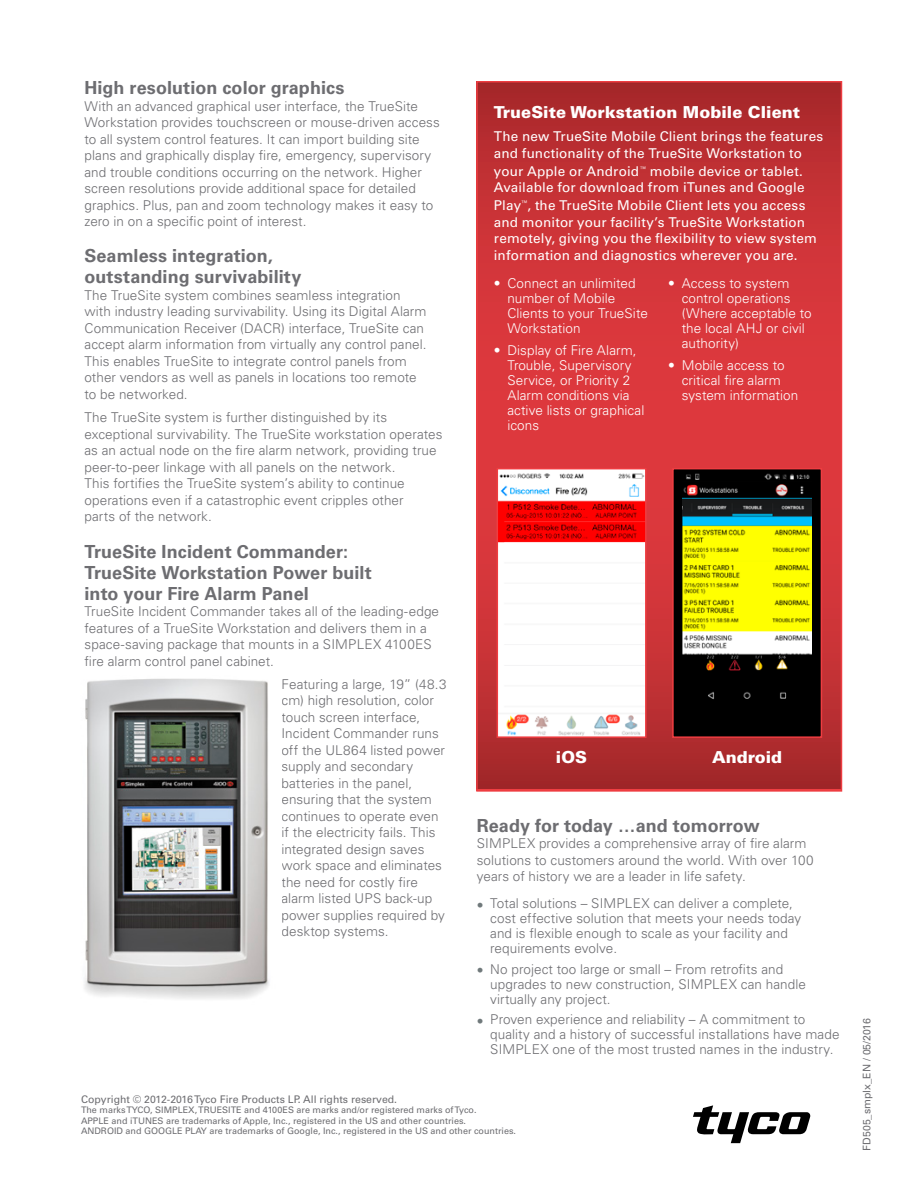
<style>
.page{position:relative;width:918px;height:1188px;background:#fff}
.page>*{position:absolute;margin:0;border:0;box-sizing:border-box;transform-origin:0 0}
.Subhead2nd_Bold{font:700 18px/21px "Univers LT Std";letter-spacing:.005em;color:#6d6d71}
.RedFeatureHead{font:900 16.5px "Univers LT Std";color:#fff}
.Body_Copy{font:300 13.5px/16.5px "Univers LT Std";letter-spacing:.005em;color:#6d6d71}
.RedFeature_copy_2{font:13.5px/16.5px "Univers LT Std";letter-spacing:.01em;color:#fff}
.t1{font:300 13.5px/15px "Univers LT Std";letter-spacing:.005em;color:#fff}
.Footnote{font:10.5px "Univers LT Std";color:#6d6d71}
.Footnote-2{font:9px/10.5px "Univers LT Std";color:#6d6d71}
.s1{color:#70797b}
</style>
<div class="page">
<img style="left:84px;top:678px;width:185px;height:321px">
<svg style="left:479px;top:84px;width:360px;height:705px;background:#c93236"></svg>
<div style="left:476px;top:81px;width:366px;height:711px;border:2px solid #ee3d41"></div>
<div style="left:673px;top:469px;width:148px;height:268px;background:#000"></div>
<img style="left:682px;top:473px;width:130px;height:227px">
<div style="left:672px;top:468px;width:150px;height:270px;border:2px solid #ee3d41"></div>
<img style="left:500px;top:472px;width:144px;height:263px">
<div style="left:497px;top:468px;width:150px;height:270px;border:2px solid #ee3d41"></div>
<svg style="left:693px;top:1105px;width:118px;height:38px"></svg>
<p class="Subhead2nd_Bold" style="left:85px;top:77px;width:262px">High resolution color graphics</p>
<p class="Body_Copy" style="left:85px;top:98px;width:357px">With an advanced graphical user interface, the TrueSite Workstation provides touchscreen or mouse-driven access to all system control features. It can import building site plans and graphically display fire, emergency, supervisory and trouble conditions occurring on the network. Higher screen resolutions provide additional space for detailed graphics. Plus, pan and zoom technology makes it easy to zero in on a specific point of interest.</p>
<p class="Subhead2nd_Bold" style="left:85px;top:246px;width:218px">Seamless integration, outstanding survivability</p>
<p class="Body_Copy" style="left:85px;top:287px;width:344px">The TrueSite system combines seamless integration with industry leading survivability. Using its Digital Alarm Communication Receiver (DACR) interface, TrueSite can accept alarm information from virtually any control panel.<br>This enables TrueSite to integrate control panels from other vendors as well as panels in locations too remote to be networked.</p>
<p class="Body_Copy" style="left:85px;top:409px;width:359px">The TrueSite system is further distinguished by its exceptional survivability. The TrueSite workstation operates as an actual node on the fire alarm network, providing true peer-to-peer linkage with all panels on the network.<br>This fortifies the TrueSite system’s ability to continue operations even if a catastrophic event cripples other<br>parts of the network.</p>
<p class="Subhead2nd_Bold" style="left:85px;top:541px;width:289px">TrueSite Incident Commander:<br>TrueSite Workstation Power built into your Fire Alarm Panel</p>
<p class="Body_Copy" style="left:85px;top:603px;width:356px">TrueSite Incident Commander takes all of the leading-edge features of a TrueSite Workstation and delivers them in a space-saving package that mounts in a SIMPLEX 4100ES fire alarm control panel cabinet.</p>
<p class="Body_Copy" style="left:282px;top:676px;width:167px">Featuring a large, 19” (48.3 cm) high resolution, color touch screen interface,<br>Incident Commander runs off the UL864 listed power supply and secondary batteries in the panel, ensuring that the system continues to operate even if the electricity fails. This integrated design saves work space and eliminates the need for costly fire alarm listed UPS back-up power supplies required by desktop systems.</p>
<p class="RedFeatureHead" style="left:494px;top:102px;width:308px">TrueSite Workstation Mobile Client</p>
<p class="RedFeature_copy_2" style="left:494px;top:128px;width:331px">The new TrueSite Mobile Client brings the features and functionality of the TrueSite Workstation to</p>
<p class="RedFeature_copy_2" style="left:494px;top:163px;width:312px">your Apple or Android<sup>™</sup> mobile device or tablet.<br>Available for download from iTunes and Google</p>
<p class="RedFeature_copy_2" style="left:494px;top:197px;width:325px">Play<sup>™</sup>, the TrueSite Mobile Client lets you access and monitor your facility’s TrueSite Workstation remotely, giving you the flexibility to view system information and diagnostics wherever you are.</p>
<p class="t1" style="left:507px;top:276px;width:142px;text-indent:-14px">• Connect an unlimited number of Mobile<br>Clients to your TrueSite<br>Workstation</p>
<p class="t1" style="left:507px;top:343px;width:139px;text-indent:-14px">• Display of Fire Alarm,<br>Trouble, Supervisory<br>Service, or Priority 2<br>Alarm conditions via active lists or graphical icons</p>
<p class="t1" style="left:682px;top:276px;width:132px;text-indent:-14px">• Access to system control operations (Where acceptable to the local AHJ or civil authority)</p>
<p class="t1" style="left:682px;top:358px;width:118px;text-indent:-14px">• Mobile access to critical fire alarm system information</p>
<p class="RedFeatureHead" style="left:556px;top:746px;width:33px">iOS</p>
<p class="RedFeatureHead" style="left:712px;top:746px;width:72px">Android</p>
<p class="Subhead2nd_Bold" style="left:477px;top:815px;width:284px">Ready for today …and tomorrow</p>
<p class="Body_Copy" style="left:477px;top:835px;width:338px">SIMPLEX provides a comprehensive array of fire alarm solutions to customers around the world. With over 100 years of history we are a leader in life safety.</p>
<p class="Body_Copy" style="left:490px;top:896px;width:313px;line-height:15px;text-indent:-14px"><span class="s1">•</span> Total solutions – SIMPLEX can deliver a complete, cost effective solution that meets your needs today and is flexible enough to scale as your facility and requirements evolve.</p>
<p class="Body_Copy" style="left:490px;top:961px;width:317px;line-height:15px;text-indent:-14px"><span class="s1">•</span> No project too large or small – From retrofits and upgrades to new construction, SIMPLEX can handle virtually any project.</p>
<p class="Body_Copy" style="left:490px;top:1012px;width:351px;line-height:15px;text-indent:-14px"><span class="s1">•</span> Proven experience and reliability – A commitment to quality and a history of successful installations have made<br>SIMPLEX one of the most trusted names in the industry.</p>
<p class="Footnote" style="left:81px;top:1093px;width:318px">Copyright © 2012-2016 Tyco Fire Products LP. All rights reserved.</p>
<p class="Footnote-2" style="left:81px;top:1105px;width:437px">The marks TYCO, SIMPLEX, TRUESITE and 4100ES are marks and/or registered marks of Tyco.<br>APPLE and iTUNES are trademarks of Apple, Inc., registered in the US and other countries.<br>ANDROID and GOOGLE PLAY are trademarks of Google, Inc., registered in the US and other countries.</p>
<p class="Footnote" style="left:861px;top:1151px;width:134px;rotate:-90deg">FD505_smplx_EN / 05/2016</p>
</div>
